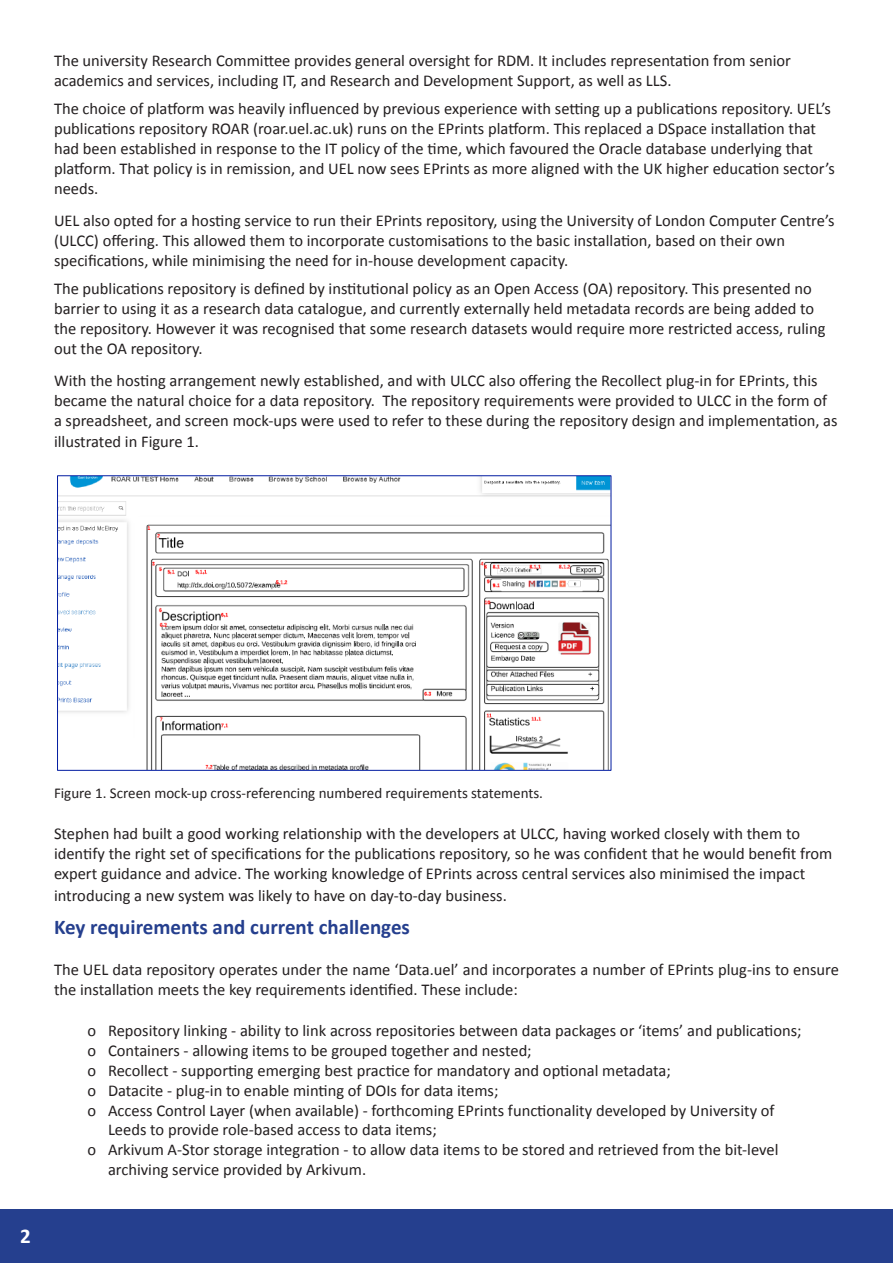
<style>
.page{position:relative;width:893px;height:1263px;background:#fff}
.page>*{position:absolute;margin:0;border:0;box-sizing:border-box;transform-origin:0 0}
.t1{font:700 21px "Calibri";color:#253f8e}
.t2{font:700 21px "Calibri";color:#fff}
.t3{font:16.5px/19.8px "Calibri";color:#231f20}
.t4{font:15px "Calibri";color:#231f20}
.t5{font:14.4px/17.9px "Calibri";letter-spacing:.01em;color:#000}
</style>
<div class="page">
<img style="left:59px;top:477px;width:550px;height:292px">
<div style="left:57px;top:475px;width:554px;height:296px;border:1px solid #021ca1"></div>
<div style="left:0;top:1210px;width:893px;height:53px;background:#253f8e"></div>
<p class="t5" style="left:53px;top:45px;width:521px">publications repository. UEL’s publications repository ROAR (roar.uel.ac.uk) runs on the</p>
<p class="t3" style="left:54px;top:51px;width:738px">The university Research Committee provides general oversight for RDM. It includes representation from senior academics and services, including IT, and Research and Development Support, as well as LLS.</p>
<p class="t3" style="left:54px;top:99px;width:782px">The choice of platform was heavily influenced by previous experience with setting up a publications repository. UEL’s publications repository ROAR (roar.uel.ac.uk) runs on the EPrints platform. This replaced a DSpace installation that had been established in response to the IT policy of the time, which favoured the Oracle database underlying that platform. That policy is in remission, and UEL now sees EPrints as more aligned with the UK higher education sector’s needs.</p>
<p class="t3" style="left:54px;top:211px;width:782px">UEL also opted for a hosting service to run their EPrints repository, using the University of London Computer Centre’s (ULCC) offering. This allowed them to incorporate customisations to the basic installation, based on their own specifications, while minimising the need for in-house development capacity.</p>
<p class="t3" style="left:54px;top:279px;width:773px">The publications repository is defined by institutional policy as an Open Access (OA) repository. This presented no barrier to using it as a research data catalogue, and currently externally held metadata records are being added to the repository. However it was recognised that some research datasets would require more restricted access, ruling out the OA repository.</p>
<p class="t3" style="left:54px;top:371px;width:785px">With the hosting arrangement newly established, and with ULCC also offering the Recollect plug-in for EPrints, this became the natural choice for a data repository. The repository requirements were provided to ULCC in the form of a spreadsheet, and screen mock-ups were used to refer to these during the repository design and implementation, as</p>
<p class="t3" style="left:54px;top:432px;width:146px">illustrated in Figure 1.</p>
<p class="t5" style="left:53px;top:98px;width:525px">That policy is in remission, and UEL now sees EPrints as more aligned with the UK higher education sector’s needs.</p>
<p class="t5" style="left:53px;top:205px;width:176px">house development capacity.</p>
<p class="t5" style="left:53px;top:259px;width:551px">repository. This presented no barrier to using it as a research data catalogue, and currently externally held metadata records are being added to the repository. However it was recognised that some research datasets would require more restricted access, ruling out the OA repository.</p>
<p class="t5" style="left:53px;top:366px;width:521px">plug--‐in for EPrints, this became the natural choice for a data repository. The repository</p>
<p class="t2" style="left:20px;top:1223px;width:12px">2</p>
<p class="t4" style="left:54px;top:784px;width:491px">Figure 1. Screen mock-up cross-referencing numbered requirements statements.</p>
<p class="t3" style="left:54px;top:824px;width:780px">Stephen had built a good working relationship with the developers at ULCC, having worked closely with them to identify the right set of specifications for the publications repository, so he was confident that he would benefit from expert guidance and advice. The working knowledge of EPrints across central services also minimised the impact</p>
<p class="t3" style="left:54px;top:885px;width:454px">introducing a new system was likely to have on day-to-day business.</p>
<p class="t1" style="left:54px;top:914px;width:357px">Key requirements and current challenges</p>
<p class="t3" style="left:54px;top:960px;width:786px">The UEL data repository operates under the name ‘Data.uel’ and incorporates a number of EPrints plug-ins to ensure the installation meets the key requirements identified. These include:</p>
<p class="t3" style="left:88px;top:1021px;width:716px">o Repository linking - ability to link across repositories between data packages or ‘items’ and publications;</p>
<p class="t3" style="left:88px;top:1041px;width:446px">o Containers - allowing items to be grouped together and nested;</p>
<p class="t3" style="left:88px;top:1060px;width:585px">o Recollect - supporting emerging best practice for mandatory and optional metadata;</p>
<p class="t3" style="left:88px;top:1080px;width:412px">o Datacite - plug-in to enable minting of DOIs for data items;</p>
<p class="t3" style="left:88px;top:1100px;width:689px">o Access Control Layer (when available) - forthcoming EPrints functionality developed by University of</p>
<p class="t3" style="left:108px;top:1120px;width:330px">Leeds to provide role-based access to data items;</p>
<p class="t3" style="left:88px;top:1140px;width:692px">o Arkivum A-Stor storage integration - to allow data items to be stored and retrieved from the bit-level</p>
<p class="t3" style="left:108px;top:1159px;width:260px">archiving service provided by Arkivum.</p>
<p class="t5" style="left:53px;top:790px;width:482px">Figure 1. Screen mock--‐up cross--‐referencing numbered requirements statements.</p>
<p class="t5" style="left:53px;top:826px;width:551px">Stephen had built a good working relationship with the developers at ULCC, having worked closely with them to identify the right set of specifications for the publications repository, so he was confident that he would benefit from expert guidance and advice. The working</p>
</div>
